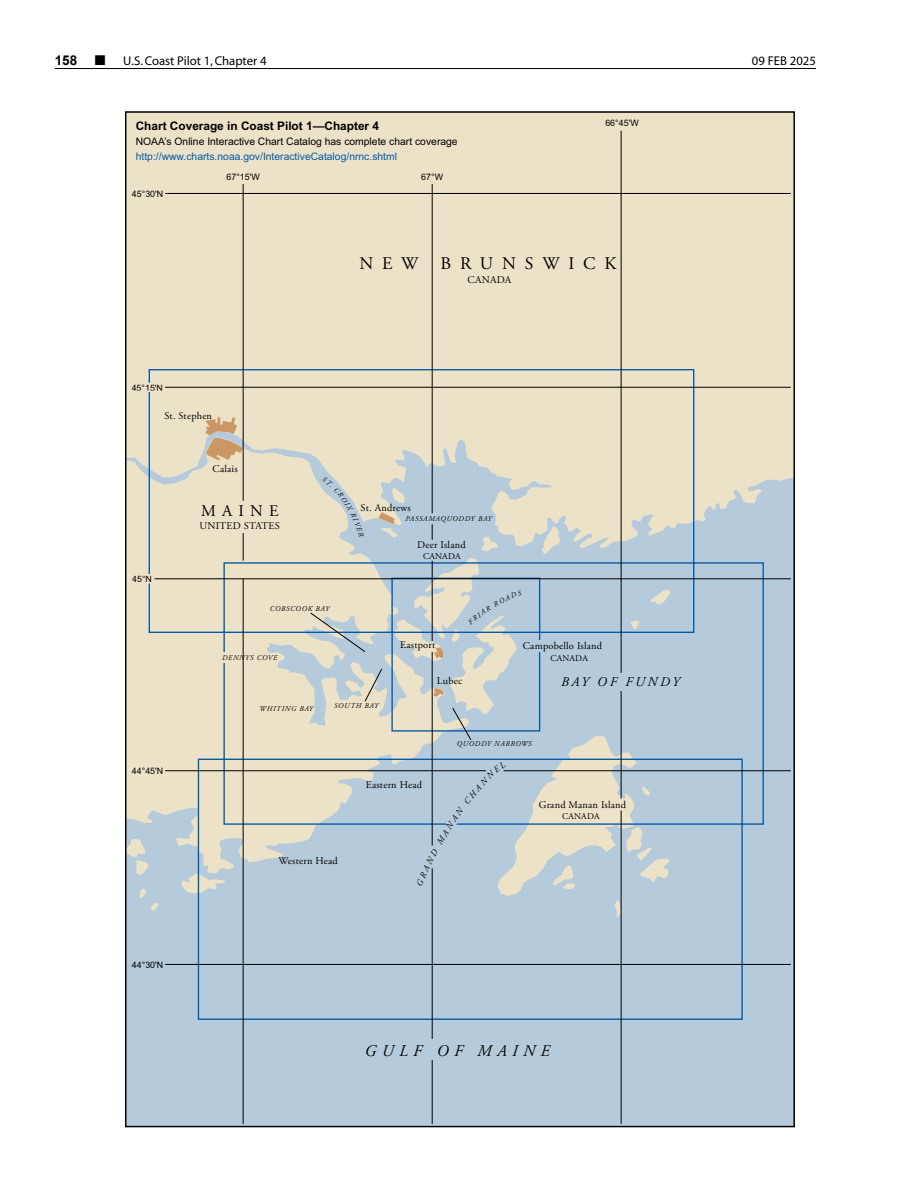
<style>
.page{position:relative;width:918px;height:1188px;background:#fff}
.page>*{position:absolute;margin:0;border:0;box-sizing:border-box;transform-origin:0 0}
.t1{font:17.7px "Adobe Garamond Pro";letter-spacing:.5em;color:#000}
.t2{font:italic 16.2px "Adobe Garamond Pro";letter-spacing:.33em;color:#000}
.t3{font:16.2px "Adobe Garamond Pro";letter-spacing:.38em;color:#000}
.t4{font:700 13.5px "Arial";color:#000}
.t5{font:italic 13.35px "Adobe Garamond Pro";letter-spacing:.2em;color:#000}
.t6{font:12.75px "Myriad";color:#000}
.t7{font:700 11.85px "Arial";color:#000}
.t8{font:10.35px "Adobe Garamond Pro";letter-spacing:.02em;color:#000}
.t9{font:10.35px "Arial";color:#000}
.t10{font:10.35px "Arial";color:#065aa4}
.t11{font:8.85px "Arial";color:#000}
.t12{font:8.85px "Adobe Garamond Pro";letter-spacing:.02em;color:#000}
.t13{font:italic 7.35px "Adobe Garamond Pro";letter-spacing:.09em;color:#000}
</style>
<div class="page">
<hr style="left:55px;top:68px;width:761px;height:1px;background:#000">
<div style="left:125px;top:111px;width:670px;height:1016px;background:#b5cbdb"></div>
<div style="left:127px;top:548px;width:21px;height:275px;background:#ece2c8"></div>
<svg style="left:127px;top:839px;width:21px;height:36px"></svg>
<svg style="left:139px;top:889px;width:7px;height:9px"></svg>
<div style="left:127px;top:113px;width:666px;height:435px;background:#ece2c8"></div>
<svg style="left:148px;top:368px;width:617px;height:653px"></svg>
<div style="left:172px;top:500px;width:136px;height:20px;background:#ece2c8"></div>
<div style="left:131px;top:383px;width:33px;height:8px;background:#ece2c8"></div>
<div style="left:130px;top:383px;width:35px;height:9px;border:1px solid #ece2c8"></div>
<div style="left:131px;top:575px;width:22px;height:8px;background:#ece2c8"></div>
<div style="left:131px;top:574px;width:23px;height:10px;border:1px solid #ece2c8"></div>
<div style="left:197px;top:518px;width:86px;height:15px;background:#ece2c8"></div>
<div style="left:219px;top:653px;width:28px;height:10px;background:#ece2c8"></div>
<hr style="left:243px;top:184px;width:1px;height:317px;background:#000">
<hr style="left:621px;top:131px;width:1px;height:668px;background:#000">
<hr style="left:165px;top:193px;width:626px;height:1px;background:#000">
<hr style="left:165px;top:387px;width:626px;height:1px;background:#000">
<hr style="left:154px;top:579px;width:637px;height:1px;background:#000">
<hr style="left:165px;top:770px;width:321px;height:1px;background:#000">
<hr style="left:165px;top:964px;width:626px;height:1px;background:#000">
<svg style="left:243px;top:533px;width:1px;height:28px"></svg>
<hr style="left:432px;top:184px;width:1px;height:329px;background:#000">
<hr style="left:243px;top:579px;width:1px;height:545px;background:#000">
<div style="left:553px;top:673px;width:135px;height:17px;background:#b5cbdb"></div>
<hr style="left:621px;top:810px;width:1px;height:314px;background:#000">
<hr style="left:432px;top:868px;width:1px;height:256px;background:#000">
<hr style="left:504px;top:770px;width:287px;height:1px;background:#000">
<div style="left:352px;top:1040px;width:210px;height:20px;background:#b5cbdb"></div>
<svg style="left:310px;top:476px;width:361px;height:442px"></svg>
<h3 class="t4" style="left:55px;top:52px;width:24px">158</h3>
<p class="t6" style="left:123px;top:55px;width:145px">U.S. Coast Pilot 1, Chapter 4</p>
<p class="t6" style="left:752px;top:55px;width:66px">09 FEB 2025</p>
<p class="t7" style="left:136px;top:118px;width:245px">Chart Coverage in Coast Pilot 1—Chapter 4</p>
<p class="t9" style="left:136px;top:134px;width:323px">NOAA’s Online Interactive Chart Catalog has complete chart coverage</p>
<p class="t10" style="left:136px;top:149px;width:263px">http://www.charts.noaa.gov/InteractiveCatalog/nrnc.shtml</p>
<p class="t11" style="left:132px;top:188px;width:33px">45°30'N</p>
<p class="t11" style="left:226px;top:170px;width:35px">67°15'W</p>
<p class="t11" style="left:421px;top:170px;width:23px">67°W</p>
<p class="t11" style="left:605px;top:117px;width:35px">66°45'W</p>
<h1 class="t1" style="left:359px;top:253px;width:60px">NEW</h1>
<h1 class="t1" style="left:440px;top:253px;width:177px">BRUNSWICK</h1>
<p class="t8" style="left:468px;top:273px;width:45px">CANADA</p>
<p class="t11" style="left:132px;top:381px;width:33px">45°15'N</p>
<p class="t8" style="left:165px;top:409px;width:49px">St. Stephen</p>
<p class="t8" style="left:213px;top:462px;width:27px">Calais</p>
<h2 class="t3" style="left:201px;top:501px;width:79px">MAINE</h2>
<p class="t11" style="left:132px;top:573px;width:21px">45°N</p>
<p class="t8" style="left:200px;top:520px;width:82px">UNITED STATES</p>
<p class="t13" style="left:270px;top:604px;width:61px">COBSCOOK BAY</p>
<p class="t13" style="left:222px;top:654px;width:57px">DENNYS COVE</p>
<p class="t8" style="left:361px;top:501px;width:52px">St. Andrews</p>
<p class="t13" style="left:406px;top:514px;width:88px">PASSAMAQUODDY BAY</p>
<p class="t8" style="left:417px;top:539px;width:50px">Deer Island</p>
<p class="t12" style="left:423px;top:551px;width:39px">CANADA</p>
<p class="t8" style="left:400px;top:639px;width:37px">Eastport</p>
<p class="t8" style="left:523px;top:640px;width:81px">Campobello Island</p>
<p class="t8" style="left:437px;top:674px;width:27px">Lubec</p>
<p class="t12" style="left:550px;top:652px;width:39px">CANADA</p>
<p class="t5" style="left:561px;top:674px;width:120px">BAY OF FUNDY</p>
<p class="t11" style="left:132px;top:764px;width:33px">44°45'N</p>
<p class="t11" style="left:132px;top:959px;width:33px">44°30'N</p>
<p class="t13" style="left:260px;top:704px;width:55px">WHITING BAY</p>
<p class="t13" style="left:334px;top:701px;width:46px">SOUTH BAY</p>
<p class="t8" style="left:366px;top:779px;width:58px">Eastern Head</p>
<p class="t8" style="left:279px;top:855px;width:61px">Western Head</p>
<p class="t13" style="left:457px;top:739px;width:76px">QUODDY NARROWS</p>
<p class="t8" style="left:539px;top:798px;width:89px">Grand Manan Island</p>
<p class="t12" style="left:562px;top:811px;width:39px">CANADA</p>
<h2 class="t2" style="left:365px;top:1041px;width:186px">GULF OF MAINE</h2>
</div>
